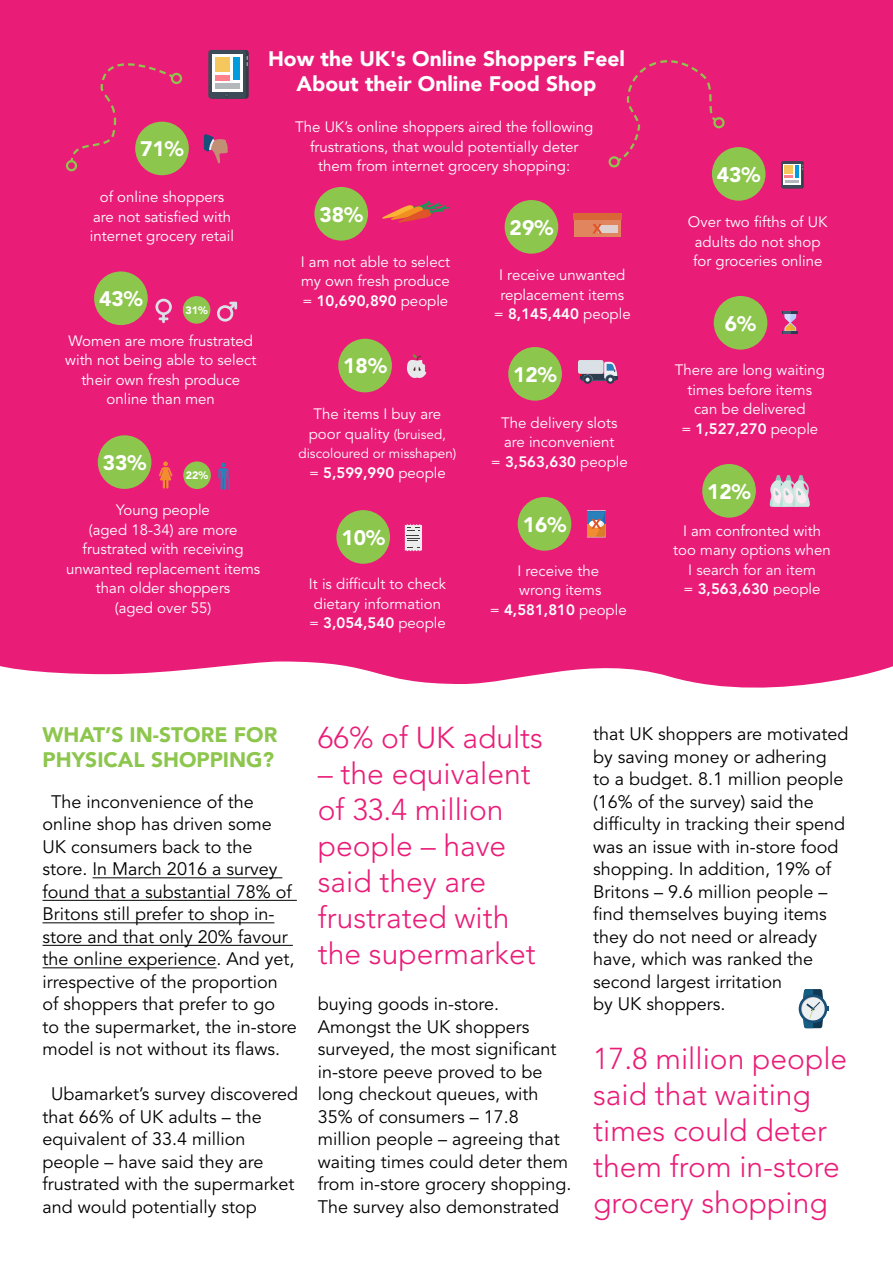
<style>
.page{position:relative;width:893px;height:1263px;background:#fff}
.page>*{position:absolute;margin:0;border:0;box-sizing:border-box;transform-origin:0 0}
.t1{font:300 30px/36px "Avenir LT Std";color:#e91d78}
.t2{font:900 21px/25.2px "Avenir LT";color:#fff;text-align:center}
.t3{font:900 21px/25.2px "Avenir LT";color:#8dc64d}
.t4{font:900 20.85px "Avenir LT Std";color:#fff}
.t5{font:18px/22.5px "Avenir LT Std";color:#000}
.t6{font:15px/19.5px "Avenir LT Std";color:#fff;text-align:center}
.t7{font:800 15px "Avenir LT Std";color:#fff}
.t8{font:13.5px "Avenir LT Std";color:#fff}
.t9{font:900 10.8px "Avenir LT Std";color:#fff}
.s1{font-weight:800}
.s2{font-size:13.5px}
.s3{font-weight:400}
</style>
<div class="page">
<hr style="left:93px;top:877px;width:189px;height:1px;background:#000">
<hr style="left:43px;top:900px;width:254px;height:1px;background:#000">
<hr style="left:43px;top:922px;width:231px;height:1px;background:#000">
<hr style="left:43px;top:945px;width:250px;height:1px;background:#000">
<hr style="left:43px;top:967px;width:174px;height:1px;background:#000">
<svg style="left:799px;top:989px;width:30px;height:39px"></svg>
<div style="left:0;top:0;width:893px;height:658px;background:#e91d78"></div>
<hr style="left:783px;top:331px;width:15px;height:3px;background:#2b3d4f">
<hr style="left:783px;top:311px;width:15px;height:3px;background:#2b3d4f">
<svg style="left:783px;top:311px;width:13px;height:23px"></svg>
<svg style="left:583px;top:375px;width:9px;height:9px"></svg>
<svg style="left:579px;top:362px;width:40px;height:20px"></svg>
<div style="left:578px;top:360px;width:26px;height:14px;background:#d9e0e6;border-radius:2px"></div>
<svg style="left:769px;top:475px;width:41px;height:32px"></svg>
<svg style="left:0;top:546px;width:893px;height:142px"></svg>
<svg style="left:382px;top:201px;width:67px;height:22px"></svg>
<svg style="left:69px;top:63px;width:106px;height:101px"></svg>
<div style="left:171px;top:73px;width:11px;height:11px;border:2px solid #8dc64d;border-radius:50%"></div>
<div style="left:66px;top:160px;width:11px;height:11px;border:2px solid #8dc64d;border-radius:50%"></div>
<svg style="left:608px;top:60px;width:117px;height:109px"></svg>
<div style="left:314px;top:187px;width:54px;height:54px;background:#8dc64d;border-radius:50%"></div>
<div style="left:338px;top:339px;width:54px;height:53px;background:#8dc64d;border-radius:50%"></div>
<div style="left:574px;top:213px;width:46px;height:24px;background:#e0855e"></div>
<div style="left:573px;top:213px;width:48px;height:7px;background:#d96636"></div>
<div style="left:599px;top:225px;width:19px;height:7px;background:#ded1cf"></div>
<svg style="left:593px;top:224px;width:9px;height:9px"></svg>
<svg style="left:407px;top:354px;width:19px;height:24px"></svg>
<div style="left:508px;top:347px;width:54px;height:54px;background:#8dc64d;border-radius:50%"></div>
<div style="left:714px;top:296px;width:53px;height:54px;background:#8dc64d;border-radius:50%"></div>
<div style="left:702px;top:464px;width:54px;height:54px;background:#8dc64d;border-radius:50%"></div>
<div style="left:505px;top:200px;width:53px;height:54px;background:#8dc64d;border-radius:50%"></div>
<div style="left:135px;top:122px;width:54px;height:53px;background:#8dc64d;border-radius:50%"></div>
<div style="left:98px;top:435px;width:53px;height:54px;background:#8dc64d;border-radius:50%"></div>
<div style="left:183px;top:461px;width:28px;height:28px;background:#8dc64d;border-radius:50%"></div>
<svg style="left:204px;top:134px;width:24px;height:30px"></svg>
<div style="left:94px;top:271px;width:54px;height:54px;background:#8dc64d;border-radius:50%"></div>
<div style="left:183px;top:296px;width:27px;height:28px;background:#8dc64d;border-radius:50%"></div>
<svg style="left:217px;top:302px;width:20px;height:20px"></svg>
<svg style="left:155px;top:299px;width:17px;height:24px"></svg>
<svg style="left:159px;top:461px;width:13px;height:28px"></svg>
<svg style="left:218px;top:463px;width:11px;height:27px"></svg>
<div style="left:712px;top:147px;width:53px;height:54px;background:#8dc64d;border-radius:50%"></div>
<svg style="left:782px;top:161px;width:22px;height:27px"></svg>
<div style="left:781px;top:161px;width:21px;height:27px;background:#3d4a57;border-radius:2px"></div>
<svg style="left:783px;top:164px;width:17px;height:21px"></svg>
<svg style="left:785px;top:165px;width:18px;height:23px"></svg>
<svg style="left:405px;top:524px;width:17px;height:27px"></svg>
<div style="left:336px;top:510px;width:54px;height:54px;background:#8dc64d;border-radius:50%"></div>
<svg style="left:210px;top:50px;width:39px;height:49px"></svg>
<div style="left:208px;top:50px;width:38px;height:49px;background:#3d4a57;border-radius:3px"></div>
<svg style="left:212px;top:54px;width:30px;height:38px"></svg>
<div style="left:215px;top:57px;width:14px;height:15px;background:#f5c75c"></div>
<div style="left:215px;top:75px;width:14px;height:5px;background:#ff828a"></div>
<div style="left:215px;top:83px;width:24px;height:5px;background:#b3b8ba"></div>
<div style="left:233px;top:57px;width:6px;height:23px;background:#009cde"></div>
<svg style="left:587px;top:510px;width:19px;height:28px"></svg>
<div style="left:518px;top:497px;width:53px;height:54px;background:#8dc64d;border-radius:50%"></div>
<p class="t2" style="left:268px;top:46px;width:358px">How the UK's Online Shoppers Feel<br>About their Online Food Shop</p>
<p class="t4" style="left:140px;top:136px;width:45px">71%</p>
<p class="t6" style="left:90px;top:188px;width:146px">of online shoppers are not satisfied with internet grocery retail</p>
<p class="t4" style="left:99px;top:286px;width:45px">43%</p>
<p class="t9" style="left:185px;top:304px;width:24px">31%</p>
<p class="t6" style="left:65px;top:331px;width:193px">Women are more frustrated with not being able to select their own fresh produce online than men</p>
<p class="t4" style="left:103px;top:450px;width:45px">33%</p>
<p class="t9" style="left:186px;top:469px;width:24px">22%</p>
<p class="t6" style="left:66px;top:501px;width:196px">Young people<br>(aged 18-34) are more frustrated with receiving unwanted replacement items than older shoppers<br>(aged over 55)</p>
<p class="t6" style="left:295px;top:118px;width:300px">The UK’s online shoppers aired the following frustrations, that would potentially deter them from internet grocery shopping:</p>
<p class="t4" style="left:319px;top:202px;width:45px">38%</p>
<p class="t4" style="left:510px;top:215px;width:45px">29%</p>
<p class="t6" style="left:301px;top:252px;width:151px;text-align:justify">I am not able to select my own fresh produce = <span class="s1">10,690,890</span> people</p>
<p class="t4" style="left:343px;top:354px;width:45px">18%</p>
<p class="t6" style="left:309px;top:405px;width:139px">The items I buy are poor quality <span class="s2">(bruised,</span></p>
<p class="t8" style="left:298px;top:446px;width:160px">discoloured or misshapen)</p>
<p class="t7" style="left:309px;top:464px;width:138px"><span class="s3">=</span> 5,599,990 <span class="s3">people</span></p>
<p class="t4" style="left:341px;top:525px;width:45px">10%</p>
<p class="t6" style="left:309px;top:575px;width:138px">It is difficult to check dietary information = <span class="s1">3,054,540</span> people</p>
<p class="t6" style="left:494px;top:265px;width:138px">I receive unwanted replacement items = <span class="s1">8,145,440</span> people</p>
<p class="t4" style="left:513px;top:362px;width:45px">12%</p>
<p class="t6" style="left:491px;top:413px;width:138px">The delivery slots are inconvenient<br>= <span class="s1">3,563,630</span> people</p>
<p class="t4" style="left:523px;top:512px;width:45px">16%</p>
<p class="t6" style="left:490px;top:561px;width:138px">I receive the<br>wrong items<br>= <span class="s1">4,581,810</span> people</p>
<p class="t4" style="left:717px;top:162px;width:45px">43%</p>
<p class="t6" style="left:688px;top:213px;width:141px">Over two fifths of UK adults do not shop for groceries online</p>
<p class="t4" style="left:725px;top:311px;width:33px">6%</p>
<p class="t6" style="left:675px;top:361px;width:151px">There are long waiting times before items can be delivered<br>= <span class="s1">1,527,270</span> people</p>
<p class="t4" style="left:707px;top:479px;width:45px">12%</p>
<p class="t6" style="left:673px;top:521px;width:159px">I am confronted with too many options when<br>I search for an item<br>= <span class="s1">3,563,630</span> people</p>
<p class="t3" style="left:43px;top:721px;width:236px">What’s in-store for physical shopping?</p>
<p class="t5" style="left:43px;top:791px;width:256px;text-indent:8px">The inconvenience of the online shop has driven some<br>UK consumers back to the store. In March 2016 a survey found that a substantial 78% of<br>Britons still prefer to shop in&shy;store and that only 20% favour the online experience. And yet, irrespective of the proportion of shoppers that prefer to go<br>to the supermarket, the in-store model is not without its flaws.</p>
<p class="t5" style="left:43px;top:1083px;width:257px;text-indent:8px">Ubamarket’s survey discovered that 66% of UK adults – the equivalent of 33.4 million people – have said they are frustrated with the supermarket and would potentially stop</p>
<h1 class="t1" style="left:318px;top:719px;width:227px">66% of UK adults</h1>
<h1 class="t1" style="left:318px;top:755px;width:219px">– the equivalent of 33.4 million people – have said they are frustrated with the supermarket</h1>
<p class="t5" style="left:318px;top:993px;width:255px">buying goods in-store.<br>Amongst the UK shoppers surveyed, the most significant in-store peeve proved to be long checkout queues, with<br>35% of consumers – 17.8 million people – agreeing that waiting times could deter them from in-store grocery shopping.<br>The survey also demonstrated</p>
<p class="t5" style="left:593px;top:723px;width:257px">that UK shoppers are motivated by saving money or adhering<br>to a budget. 8.1 million people (16% of the survey) said the difficulty in tracking their spend was an issue with in-store food shopping. In addition, 19% of<br>Britons – 9.6 million people – find themselves buying items they do not need or already have, which was ranked the second largest irritation<br>by UK shoppers.</p>
<h1 class="t1" style="left:593px;top:1040px;width:256px">17.8 million people said that waiting times could deter them from in-store grocery shopping</h1>
</div>
